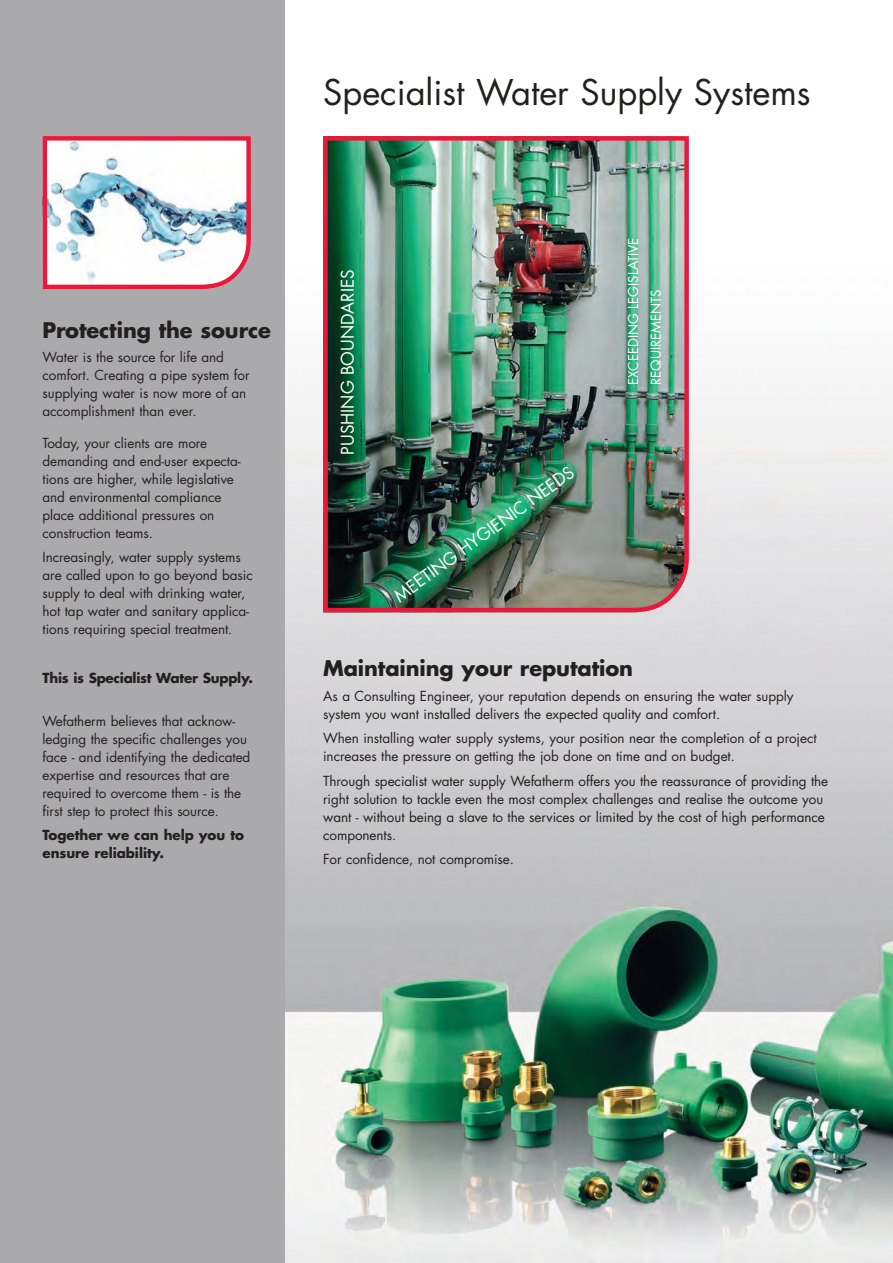
<style>
.page{position:relative;width:893px;height:1263px;background:#fff}
.page>*{position:absolute;margin:0;border:0;box-sizing:border-box;transform-origin:0 0}
.t1{font:34.5px "Futura Std";color:#241f1f}
.t2{font:700 21px "Futura Std";letter-spacing:-.005em;color:#241f1f}
.t3{font:16.95px "Futura Std";color:#fff}
.t4{font:13.5px/18px "Futura Std";letter-spacing:-.005em;color:#241f1f}
.t5{font:700 13.5px/18px "Futura Std";letter-spacing:-.005em;color:#241f1f}
.t6{font:13.2px/22.5px "Futura Std";color:#fff}
</style>
<div class="page">
<img style="left:285px;top:396px;width:608px;height:867px">
<div style="left:0;top:0;width:285px;height:1263px;background:#aaaaac"></div>
<img style="left:321px;top:136px;width:370px;height:479px">
<svg style="left:42px;top:136px;width:209px;height:154px"></svg>
<h2 class="t2" style="left:43px;top:316px;width:230px">Protecting the source</h2>
<p class="t4" style="left:43px;top:348px;width:209px">Water is the source for life and comfort. Creating a pipe system for supplying water is now more of an accomplishment than ever.</p>
<p class="t4" style="left:43px;top:434px;width:200px">Today, your clients are more demanding and end-user expecta&shy;tions are higher, while legislative and environmental compliance place additional pressures on construction teams.</p>
<p class="t4" style="left:43px;top:549px;width:212px">Increasingly, water supply systems are called upon to go beyond basic supply to deal with drinking water, hot tap water and sanitary applica&shy;tions requiring special treatment.</p>
<p class="t5" style="left:43px;top:669px;width:212px">This is Specialist Water Supply.</p>
<p class="t4" style="left:43px;top:712px;width:209px">Wefatherm believes that acknow&shy;ledging the specific challenges you face - and identifying the dedicated expertise and resources that are required to overcome them - is the first step to protect this source.</p>
<p class="t5" style="left:43px;top:826px;width:203px">Together we can help you to ensure reliability.</p>
<h1 class="t1" style="left:323px;top:70px;width:489px">Specialist Water Supply Systems</h1>
<p class="t3" style="left:337px;top:455px;width:186px;rotate:-90deg">PUSHING BOUNDARIES</p>
<p class="t3" style="left:390px;top:589px;width:219px;rotate:-36deg">MEETING HYGIENIC NEEDS</p>
<p class="t6" style="left:622px;top:385px;width:149px;rotate:-90deg">EXCEEDING LEGISLATIVE<br>REQUIREMENTS</p>
<h2 class="t2" style="left:323px;top:655px;width:311px">Maintaining your reputation</h2>
<p class="t4" style="left:323px;top:687px;width:472px">As a Consulting Engineer, your reputation depends on ensuring the water supply system you want installed delivers the expected quality and comfort.</p>
<p class="t4" style="left:323px;top:729px;width:495px">When installing water supply systems, your position near the completion of a project increases the pressure on getting the job done on time and on budget.</p>
<p class="t4" style="left:323px;top:772px;width:507px">Through specialist water supply Wefatherm offers you the reassurance of providing the right solution to tackle even the most complex challenges and realise the outcome you want - without being a slave to the services or limited by the cost of high performance components.</p>
<p class="t4" style="left:323px;top:850px;width:192px">For confidence, not compromise.</p>
</div>
